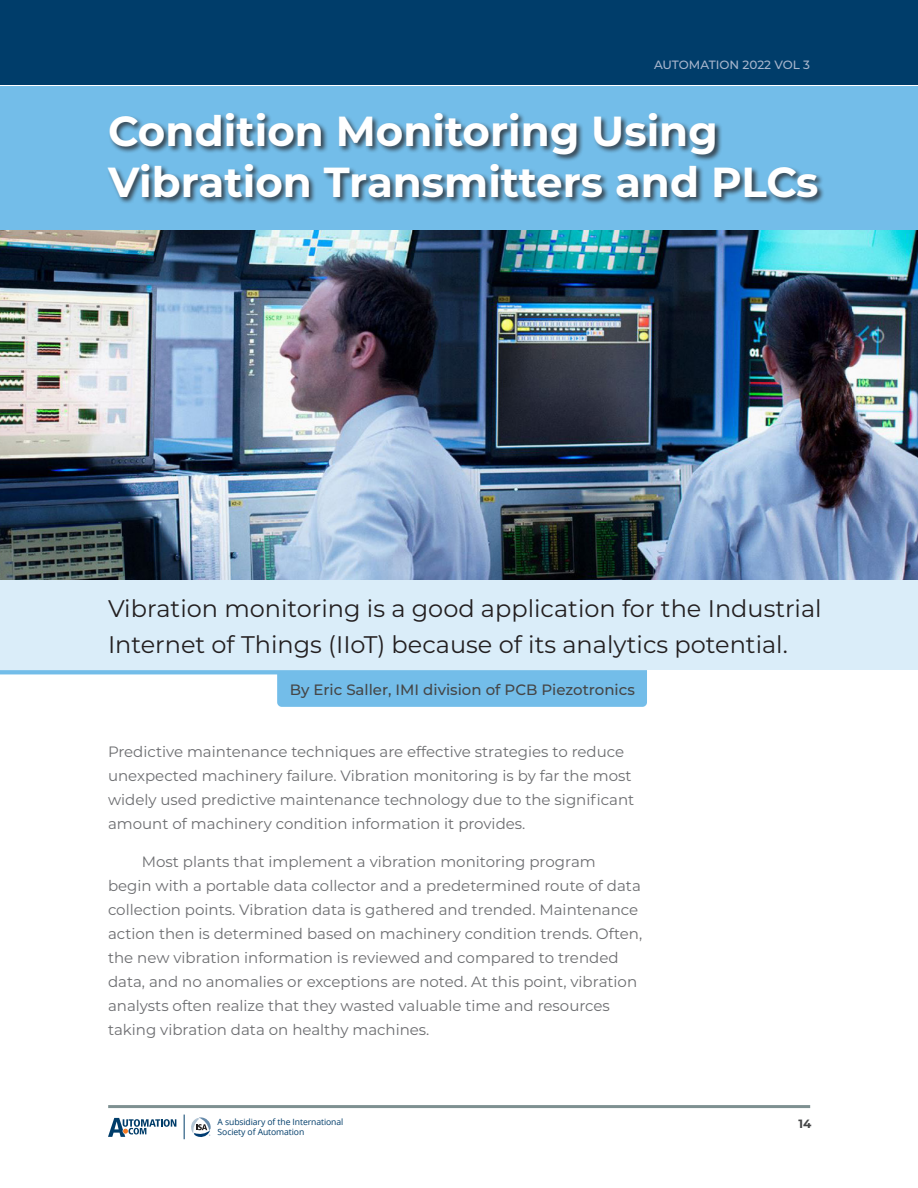
<style>
.page{position:relative;width:918px;height:1188px;background:#fff}
.page>*{position:absolute;margin:0;border:0;box-sizing:border-box;transform-origin:0 0}
.t1{font:700 42px/51px "Montserrat";color:#fff}
.Deck{font:24px/36px "Montserrat";color:#231f20}
.text{font:15px/24px "Montserrat";color:#6c6d70}
.no_indent_text{font:15px/24px "Montserrat";color:#6c6d70}
.Author{font:500 15px "Montserrat";color:#454647}
.t2{font:500 12px "Montserrat";color:#a8b6cd}
.t3{font:700 12px "Montserrat";color:#454647}
.t4{font:8.55px "Open Sans";letter-spacing:-.01em;color:#003d6a}
</style>
<div class="page">
<hr style="left:108px;top:1105px;width:702px;height:3px;background:#7e9091">
<svg style="left:108px;top:1118px;width:68px;height:19px"></svg>
<svg style="left:184px;top:1115px;width:27px;height:24px"></svg>
<img style="left:0;top:230px;width:918px;height:350px">
<div style="left:0;top:86px;width:918px;height:144px;background:#73bde9"></div>
<svg style="left:0;top:670px;width:647px;height:37px"></svg>
<div style="left:0;top:580px;width:918px;height:90px;background:#daedf9"></div>
<div style="left:0;top:0;width:918px;height:85px;background:#003d6a"></div>
<div style="left:106px;top:112px;width:719px;height:93px;background:#231f20;opacity:.75"></div>
<p class="t2" style="left:654px;top:57px;width:157px">AUTOMATION 2022 VOL 3</p>
<p class="t1" style="left:108px;top:104px;width:712px">Condition Monitoring Using<br>Vibration Transmitters and PLCs</p>
<p class="Deck" style="left:108px;top:590px;width:715px">Vibration monitoring is a good application for the Industrial<br>Internet of Things (IIoT) because of its analytics potential.</p>
<p class="Author" style="left:290px;top:679px;width:347px">By Eric Saller, IMI division of PCB Piezotronics</p>
<p class="no_indent_text" style="left:108px;top:739px;width:528px">Predictive maintenance techniques are effective strategies to reduce unexpected machinery failure. Vibration monitoring is by far the most widely used predictive maintenance technology due to the significant amount of machinery condition information it provides.</p>
<p class="text" style="left:108px;top:849px;width:536px;text-indent:34px">Most plants that implement a vibration monitoring program begin with a portable data collector and a predetermined route of data collection points. Vibration data is gathered and trended. Maintenance action then is determined based on machinery condition trends. Often, the new vibration information is reviewed and compared to trended data, and no anomalies or exceptions are noted. At this point, vibration analysts often realize that they wasted valuable time and resources taking vibration data on healthy machines.</p>
<p class="t4" style="left:218px;top:1116px;width:127px">A subsidiary of the International</p>
<p class="t3" style="left:799px;top:1116px;width:14px">14</p>
<p class="t4" style="left:218px;top:1126px;width:88px">Society of Automation</p>
</div>
